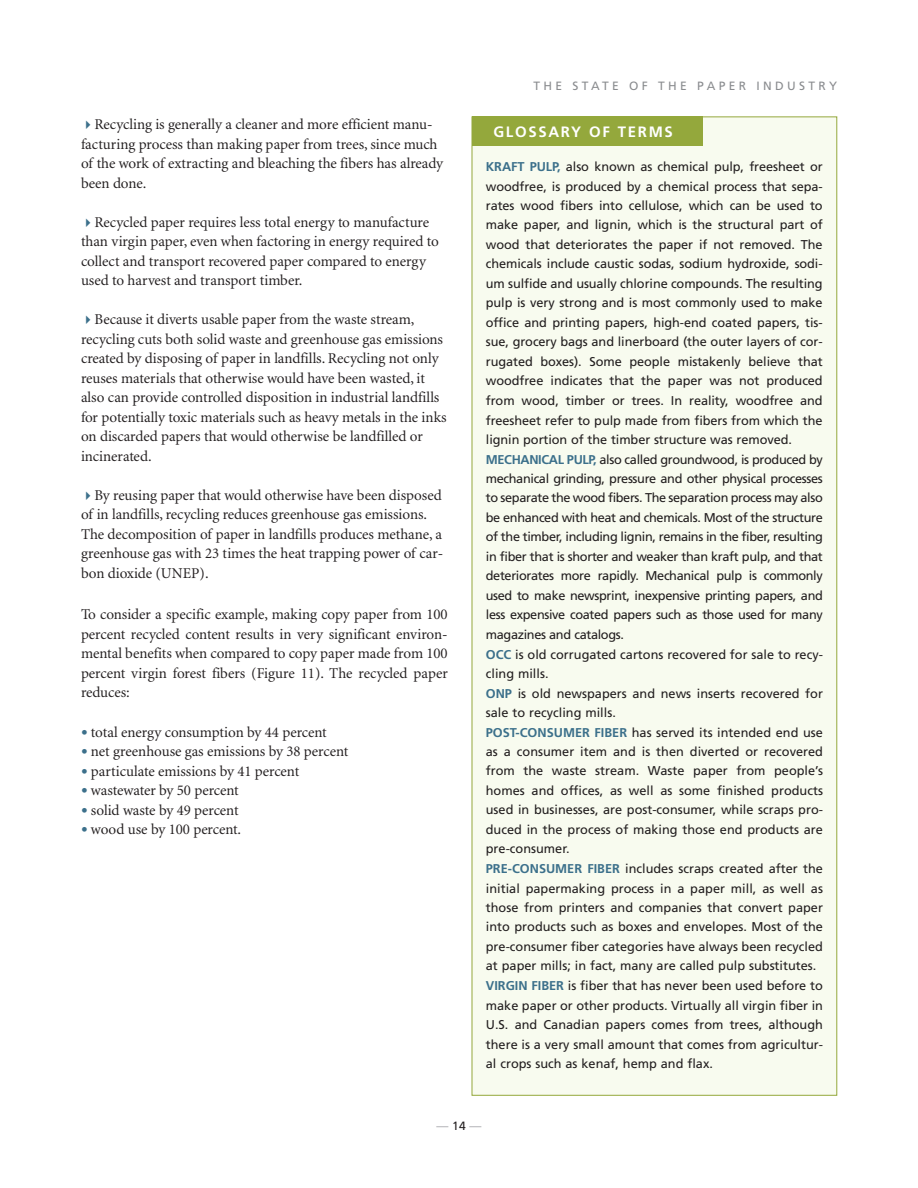
<style>
.page{position:relative;width:918px;height:1188px;background:#fff}
.page>*{position:absolute;margin:0;border:0;box-sizing:border-box;transform-origin:0 0}
.t1{font:15px/19.5px "Minion MM.345.584.11";letter-spacing:-.005em;color:#231f20}
.t2{font:700 15px "Frutiger";letter-spacing:.11em;color:#fff}
.t3{font:12.75px/19.5px "Frutiger";letter-spacing:-.005em;color:#231f20}
.t4{font:12px "Frutiger";letter-spacing:.28em;color:#8a8c8f}
.t5{font:12px "Frutiger";color:#a8a9ad}
.s1{color:#3c708b}
.s2{font-family:"Frutiger";font-size:13.5px;color:#3c708b}
.s3{font-weight:700;color:#3c708b}
.s4{color:#231f20}
</style>
<div class="page">
<div style="left:472px;top:117px;width:365px;height:978px;background:#f8fbef"></div>
<div style="left:472px;top:117px;width:230px;height:29px;background:#94a83c"></div>
<p class="t1" style="left:81px;top:116px;width:364px"><span class="s1">✔</span>Recycling is generally a cleaner and more efficient manu&shy;facturing process than making paper from trees, since much of the work of extracting and bleaching the fibers has already been done.</p>
<p class="t1" style="left:81px;top:214px;width:359px"><span class="s1">✔</span>Recycled paper requires less total energy to manufacture than virgin paper, even when factoring in energy required to collect and transport recovered paper compared to energy used to harvest and transport timber.</p>
<p class="t1" style="left:81px;top:311px;width:367px"><span class="s1">✔</span>Because it diverts usable paper from the waste stream, recycling cuts both solid waste and greenhouse gas emissions created by disposing of paper in landfills. Recycling not only reuses materials that otherwise would have been wasted, it also can provide controlled disposition in industrial landfills for potentially toxic materials such as heavy metals in the inks on discarded papers that would otherwise be landfilled or incinerated.</p>
<p class="t1" style="left:81px;top:487px;width:364px"><span class="s1">✔</span>By reusing paper that would otherwise have been disposed of in landfills, recycling reduces greenhouse gas emissions.<br>The decomposition of paper in landfills produces methane, a greenhouse gas with 23 times the heat trapping power of car&shy;bon dioxide (UNEP).</p>
<p class="t1" style="left:81px;top:606px;width:368px;text-align:justify">To consider a specific example, making copy paper from 100 percent recycled content results in very significant environ&shy;mental benefits when compared to copy paper made from 100 percent virgin forest fibers (Figure 11). The recycled paper reduces:</p>
<p class="t1" style="left:81px;top:723px;width:247px"><span class="s2">•</span> total energy consumption by 44 percent</p>
<p class="t1" style="left:81px;top:743px;width:269px"><span class="s2">•</span> net greenhouse gas emissions by 38 percent</p>
<p class="t1" style="left:81px;top:762px;width:220px"><span class="s2">•</span> particulate emissions by 41 percent</p>
<p class="t1" style="left:81px;top:782px;width:159px"><span class="s2">•</span> wastewater by 50 percent</p>
<p class="t1" style="left:81px;top:801px;width:159px"><span class="s2">•</span> solid waste by 49 percent</p>
<p class="t1" style="left:81px;top:821px;width:162px"><span class="s2">•</span> wood use by 100 percent.</p>
<p class="t4" style="left:533px;top:81px;width:305px">THE STATE OF THE PAPER INDUSTRY</p>
<p class="t2" style="left:493px;top:126px;width:181px">GLOSSARY OF TERMS</p>
<p class="t3" style="left:486px;top:158px;width:339px"><span class="s3">KRAFT PULP,</span> also known as chemical pulp, freesheet or woodfree, is produced by a chemical process that sepa&shy;rates wood fibers into cellulose, which can be used to make paper, and lignin, which is the structural part of wood that deteriorates the paper if not removed. The chemicals include caustic sodas, sodium hydroxide, sodi&shy;um sulfide and usually chlorine compounds. The resulting pulp is very strong and is most commonly used to make office and printing papers, high-end coated papers, tis&shy;sue, grocery bags and linerboard (the outer layers of cor&shy;rugated boxes). Some people mistakenly believe that woodfree indicates that the paper was not produced from wood, timber or trees. In reality, woodfree and freesheet refer to pulp made from fibers from which the lignin portion of the timber structure was removed.<br><span class="s3">MECHANICAL PULP,</span> also called groundwood, is produced by mechanical grinding, pressure and other physical processes to separate the wood fibers. The separation process may also be enhanced with heat and chemicals. Most of the structure of the timber, including lignin, remains in the fiber, resulting in fiber that is shorter and weaker than kraft pulp, and that deteriorates more rapidly. Mechanical pulp is commonly used to make newsprint, inexpensive printing papers, and less expensive coated papers such as those used for many magazines and catalogs.<br><span class="s3">OCC</span> is old corrugated cartons recovered for sale to recy&shy;cling mills.<br><span class="s3">ONP</span> is old newspapers and news inserts recovered for sale to recycling mills.<br><span class="s3">POST-CONSUMER FIBER</span> has served its intended end use as a consumer item and is then diverted or recovered from the waste stream. Waste paper from people’s homes and offices, as well as some finished products used in businesses, are post-consumer, while scraps pro&shy;duced in the process of making those end products are pre-consumer.<br><span class="s3">PRE-CONSUMER FIBER</span> includes scraps created after the initial papermaking process in a paper mill, as well as those from printers and companies that convert paper into products such as boxes and envelopes. Most of the pre-consumer fiber categories have always been recycled at paper mills; in fact, many are called pulp substitutes.<br><span class="s3">VIRGIN FIBER</span> is fiber that has never been used before to make paper or other products. Virtually all virgin fiber in U.S. and Canadian papers comes from trees, although there is a very small amount that comes from agricultur&shy;al crops such as kenaf, hemp and flax.</p>
<p class="t5" style="left:437px;top:1120px;width:46px">— <span class="s4">14</span> —</p>
</div>
